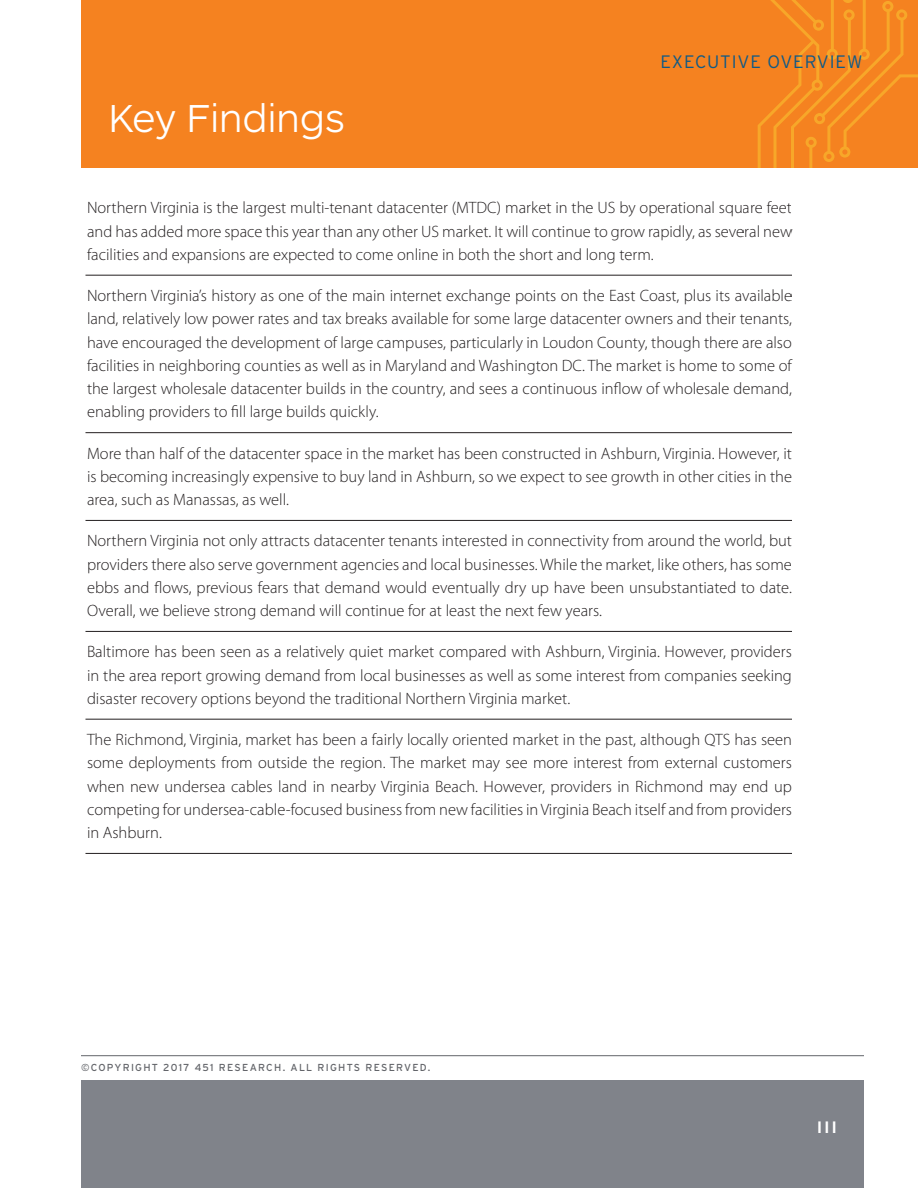
<style>
.page{position:relative;width:918px;height:1188px;background:#fff}
.page>*{position:absolute;margin:0;border:0;box-sizing:border-box;transform-origin:0 0}
.Header_1_-_No_TOC{font:300 40.5px "ARS Maquette Pro";letter-spacing:-.01em;color:#fff}
.t1{font:300 18px "Interstate";letter-spacing:.05em;color:#0f5a86}
.Findings_List_Myriad{font:300 16.5px/23.2px "Myriad Pro";color:#231f20;text-align:justify}
.Footer_Global_Copyri{font:700 16.5px "Interstate";color:#fff}
.t2{font:10.2px "Interstate";letter-spacing:.125em;color:#63656a}
</style>
<div class="page">
<div style="left:81px;top:0;width:837px;height:168px;background:#f58220"></div>
<div style="left:81px;top:1080px;width:783px;height:108px;background:#80838a"></div>
<hr style="left:81px;top:1055px;width:783px;height:1px;background:#63656a">
<hr style="left:86px;top:275px;width:706px;height:1px;background:#231f20">
<hr style="left:86px;top:432px;width:706px;height:1px;background:#231f20">
<hr style="left:86px;top:520px;width:706px;height:1px;background:#231f20">
<hr style="left:86px;top:631px;width:706px;height:1px;background:#231f20">
<hr style="left:86px;top:719px;width:706px;height:1px;background:#231f20">
<hr style="left:86px;top:853px;width:706px;height:1px;background:#231f20">
<svg style="left:743px;top:0;width:175px;height:276px"></svg>
<p class="Header_1_-_No_TOC" style="left:108px;top:92px;width:239px">Key Findings</p>
<p class="t1" style="left:660px;top:51px;width:204px">EXECUTIVE OVERVIEW</p>
<p class="Findings_List_Myriad" style="left:87px;top:196px;width:707px">Northern Virginia is the largest multi-tenant datacenter (MTDC) market in the US by operational square feet and has added more space this year than any other US market. It will continue to grow rapidly, as several new facilities and expansions are expected to come online in both the short and long term.</p>
<p class="Findings_List_Myriad" style="left:87px;top:284px;width:707px">Northern Virginia’s history as one of the main internet exchange points on the East Coast, plus its available land, relatively low power rates and tax breaks available for some large datacenter owners and their tenants, have encouraged the development of large campuses, particularly in Loudon County, though there are also facilities in neighboring counties as well as in Maryland and Washington DC. The market is home to some of the largest wholesale datacenter builds in the country, and sees a continuous inflow of wholesale demand, enabling providers to fill large builds quickly.</p>
<p class="Findings_List_Myriad" style="left:87px;top:441px;width:707px">More than half of the datacenter space in the market has been constructed in Ashburn, Virginia. However, it is becoming increasingly expensive to buy land in Ashburn, so we expect to see growth in other cities in the area, such as Manassas, as well.</p>
<p class="Findings_List_Myriad" style="left:87px;top:529px;width:707px">Northern Virginia not only attracts datacenter tenants interested in connectivity from around the world, but providers there also serve government agencies and local businesses. While the market, like others, has some ebbs and flows, previous fears that demand would eventually dry up have been unsubstantiated to date.<br>Overall, we believe strong demand will continue for at least the next few years.</p>
<p class="Findings_List_Myriad" style="left:87px;top:640px;width:706px">Baltimore has been seen as a relatively quiet market compared with Ashburn, Virginia. However, providers in the area report growing demand from local businesses as well as some interest from companies seeking disaster recovery options beyond the traditional Northern Virginia market.</p>
<p class="Findings_List_Myriad" style="left:87px;top:728px;width:707px">The Richmond, Virginia, market has been a fairly locally oriented market in the past, although QTS has seen some deployments from outside the region. The market may see more interest from external customers when new undersea cables land in nearby Virginia Beach. However, providers in Richmond may end up competing for undersea-cable-focused business from new facilities in Virginia Beach itself and from providers in Ashburn.</p>
<p class="t2" style="left:81px;top:1061px;width:351px">©COPYRIGHT 2017 451 RESEARCH. ALL RIGHTS RESERVED.</p>
<p class="Footer_Global_Copyri" style="left:817px;top:1117px;width:22px">III</p>
</div>
